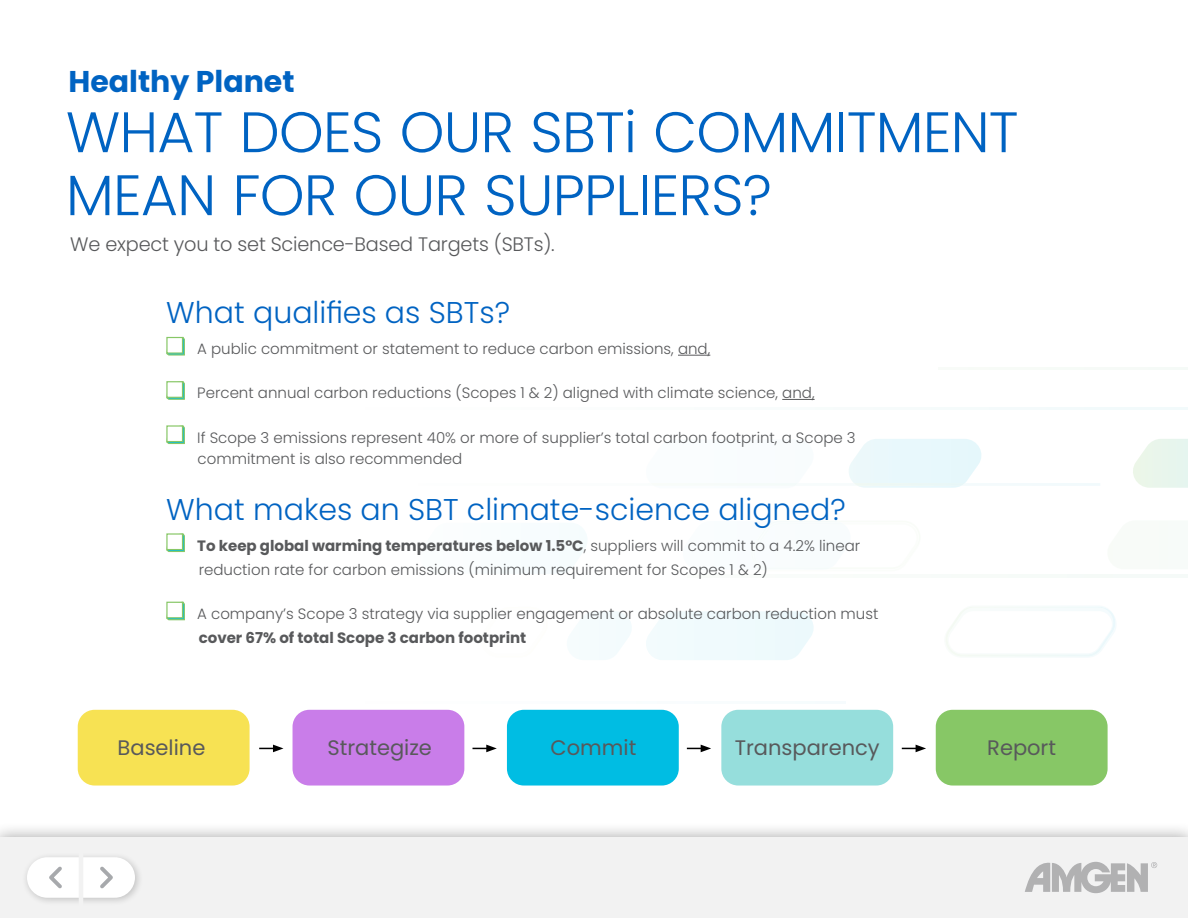
<style>
.page{position:relative;width:1188px;height:918px;background:#fff}
.page>*{position:absolute;margin:0;border:0;box-sizing:border-box;transform-origin:0 0}
.t1{font:300 57px/63px "Poppins";letter-spacing:-.015em;color:#0063c2}
.t2{font:300 30px "Poppins";color:#0063c2}
.t3{font:700 30px "Poppins";color:#0063c2}
.t4{font:21px "Poppins";color:#58595b}
.t5{font:300 19.5px "Poppins";letter-spacing:-.01em;color:#58595b}
.t6{font:300 15px/21px "Poppins";color:#58595b}
.t7{font:700 15px "Poppins";color:#58595b}
.s1{font-weight:700}
</style>
<div class="page">
<svg style="left:1067px;top:606px;width:49px;height:23px"></svg>
<img style="left:946px;top:607px;width:169px;height:50px">
<svg style="left:599px;top:611px;width:215px;height:49px"></svg>
<svg style="left:849px;top:439px;width:251px;height:49px"></svg>
<img style="left:854px;top:483px;width:111px;height:3px">
<hr style="left:939px;top:368px;width:249px;height:1px;background:#f6fbf7">
<hr style="left:211px;top:407px;width:977px;height:3px;background:#f9fcfc">
<hr style="left:687px;top:575px;width:501px;height:3px;background:#f7fbf9">
<div style="left:78px;top:710px;width:172px;height:76px;background:#f7e253;border-radius:17px"></div>
<div style="left:293px;top:710px;width:171px;height:76px;background:#c97de9;border-radius:17px"></div>
<div style="left:507px;top:710px;width:172px;height:76px;background:#00bde3;border-radius:17px"></div>
<div style="left:721px;top:710px;width:172px;height:76px;background:#96dedc;border-radius:17px"></div>
<div style="left:936px;top:710px;width:172px;height:76px;background:#87c766;border-radius:17px"></div>
<hr style="left:678px;top:355px;width:32px;height:1px;background:#58595b">
<hr style="left:782px;top:399px;width:33px;height:1px;background:#58595b">
<svg style="left:166px;top:336px;width:19px;height:20px"></svg>
<div style="left:166px;top:337px;width:17px;height:17px;background:#fff;border:1px solid #87c766"></div>
<svg style="left:166px;top:381px;width:19px;height:19px"></svg>
<div style="left:166px;top:381px;width:17px;height:17px;background:#fff;border:1px solid #87c766"></div>
<svg style="left:166px;top:425px;width:19px;height:19px"></svg>
<div style="left:166px;top:425px;width:17px;height:17px;background:#fff;border:1px solid #87c766"></div>
<svg style="left:166px;top:533px;width:19px;height:19px"></svg>
<div style="left:166px;top:533px;width:17px;height:17px;background:#fff;border:1px solid #87c766"></div>
<svg style="left:166px;top:601px;width:19px;height:20px"></svg>
<div style="left:166px;top:602px;width:17px;height:16px;background:#fff;border:1px solid #87c766"></div>
<svg style="left:259px;top:745px;width:25px;height:7px"></svg>
<svg style="left:472px;top:745px;width:25px;height:7px"></svg>
<svg style="left:687px;top:745px;width:24px;height:7px"></svg>
<svg style="left:902px;top:745px;width:24px;height:7px"></svg>
<div style="left:0;top:822px;width:1188px;height:96px;background:#000;opacity:.35"></div>
<div style="left:0;top:837px;width:1188px;height:81px;background:#f2f2f2"></div>
<div style="left:21px;top:851px;width:122px;height:56px;background:#000;opacity:.2"></div>
<div style="left:27px;top:857px;width:108px;height:41px;background:#fff;border-radius:20px"></div>
<svg style="left:49px;top:866px;width:13px;height:23px"></svg>
<svg style="left:100px;top:866px;width:13px;height:23px"></svg>
<hr style="left:79px;top:845px;width:4px;height:65px;background:#f2f2f2">
<svg style="left:1025px;top:862px;width:132px;height:31px"></svg>
<h2 class="t3" style="left:68px;top:65px;width:228px">Healthy Planet</h2>
<h1 class="t1" style="left:66px;top:101px;width:954px">WHAT DOES OUR SBTi COMMITMENT<br>MEAN FOR OUR SUPPLIERS?</h1>
<h3 class="t5" style="left:70px;top:232px;width:486px">We expect you to set Science-Based Targets (SBTs).</h3>
<h2 class="t2" style="left:166px;top:295px;width:345px">What qualifies as SBTs?</h2>
<p class="t6" style="left:197px;top:338px;width:515px">A public commitment or statement to reduce carbon emissions, and,</p>
<p class="t6" style="left:197px;top:383px;width:619px">Percent annual carbon reductions (Scopes 1 &amp; 2) aligned with climate science, and,</p>
<p class="t6" style="left:197px;top:427px;width:660px">If Scope 3 emissions represent 40% or more of supplier’s total carbon footprint, a Scope 3 commitment is also recommended</p>
<h2 class="t2" style="left:166px;top:492px;width:681px">What makes an SBT climate-science aligned?</h2>
<p class="t6" style="left:197px;top:533px;width:665px;line-height:24px"><span class="s1">To keep global warming temperatures below 1.5°C</span>, suppliers will commit to a 4.2% linear reduction rate for carbon emissions (minimum requirement for Scopes 1 &amp; 2)</p>
<p class="t6" style="left:197px;top:603px;width:683px">A company’s Scope 3 strategy via supplier engagement or absolute carbon reduction must</p>
<p class="t7" style="left:199px;top:629px;width:329px">cover 67% of total Scope 3 carbon footprint</p>
<h3 class="t4" style="left:118px;top:736px;width:89px">Baseline</h3>
<h3 class="t4" style="left:327px;top:736px;width:106px">Strategize</h3>
<h3 class="t4" style="left:551px;top:736px;width:87px">Commit</h3>
<h3 class="t4" style="left:735px;top:736px;width:147px">Transparency</h3>
<h3 class="t4" style="left:987px;top:736px;width:70px">Report</h3>
</div>
